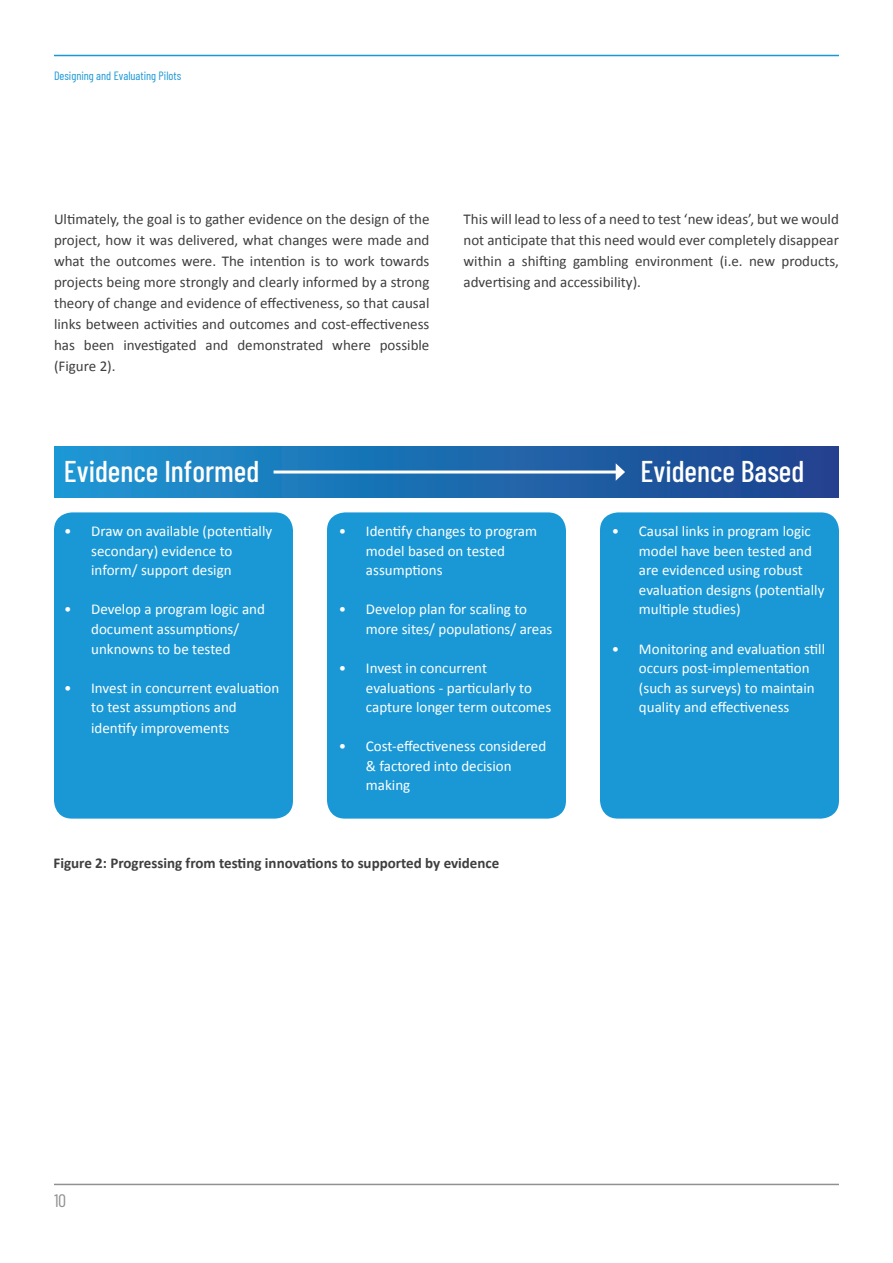
<style>
.page{position:relative;width:893px;height:1263px;background:#fff}
.page>*{position:absolute;margin:0;border:0;box-sizing:border-box;transform-origin:0 0}
.t1{font:500 30px "Barlow Condensed";color:#fff}
.t2{font:18px "Barlow Condensed";color:#8e918e}
.t3{font:15px/19.5px "Calibri";color:#fff}
.t4{font:15px/21px "Calibri";color:#3e3e3f;text-align:justify}
.t5{font:700 15px "Calibri";color:#3e3e3f}
.t6{font:12px "Barlow Condensed";color:#1a98d6}
</style>
<div class="page">
<hr style="left:54px;top:55px;width:785px;height:1px;background:#1a98d6">
<hr style="left:54px;top:1184px;width:785px;height:1px;background:#8e918e">
<div style="left:54px;top:512px;width:239px;height:307px;background:#1a98d6;border-radius:18px"></div>
<div style="left:327px;top:512px;width:239px;height:307px;background:#1a98d6;border-radius:18px"></div>
<div style="left:600px;top:512px;width:239px;height:307px;background:#1a98d6;border-radius:18px"></div>
<div style="left:54px;top:446px;width:785px;height:51px;background:linear-gradient(to right,#1c97d3,#1f418d)"></div>
<hr style="left:274px;top:470px;width:344px;height:3px;background:#fff">
<svg style="left:616px;top:463px;width:9px;height:18px"></svg>
<p class="t6" style="left:54px;top:68px;width:129px">Designing and Evaluating Pilots</p>
<p class="t4" style="left:54px;top:208px;width:377px">Ultimately, the goal is to gather evidence on the design of the project, how it was delivered, what changes were made and what the outcomes were. The intention is to work towards projects being more strongly and clearly informed by a strong theory of change and evidence of effectiveness, so that causal links between activities and outcomes and cost-effectiveness has been investigated and demonstrated where possible (Figure 2).</p>
<p class="t4" style="left:463px;top:208px;width:377px">This will lead to less of a need to test ‘new ideas’, but we would not anticipate that this need would ever completely disappear within a shifting gambling environment (i.e. new products, advertising and accessibility).</p>
<h1 class="t1" style="left:64px;top:453px;width:197px">Evidence Informed</h1>
<h1 class="t1" style="left:640px;top:453px;width:165px">Evidence Based</h1>
<p class="t3" style="left:91px;top:522px;width:183px;text-indent:-27px">• Draw on available (potentially secondary) evidence to inform/ support design</p>
<p class="t3" style="left:64px;top:600px;width:202px;text-align:center">• Develop a program logic and document assumptions/ unknowns to be tested</p>
<p class="t3" style="left:91px;top:678px;width:189px;text-indent:-27px">• Invest in concurrent evaluation to test assumptions and</p>
<p class="t3" style="left:91px;top:718px;width:140px">identify improvements</p>
<p class="t3" style="left:366px;top:522px;width:173px;text-indent:-27px">• Identify changes to program model based on tested assumptions</p>
<p class="t3" style="left:366px;top:600px;width:188px;text-indent:-27px">• Develop plan for scaling to more sites/ populations/ areas</p>
<p class="t3" style="left:366px;top:658px;width:187px;text-indent:-27px">• Invest in concurrent evaluations - particularly to capture longer term outcomes</p>
<p class="t3" style="left:366px;top:736px;width:182px;text-indent:-27px">• Cost-effectiveness considered &amp; factored into decision making</p>
<p class="t5" style="left:53px;top:853px;width:447px">Figure 2: Progressing from testing innovations to supported by evidence</p>
<p class="t3" style="left:639px;top:522px;width:187px;text-indent:-27px">• Causal links in program logic model have been tested and are evidenced using robust evaluation designs (potentially multiple studies)</p>
<p class="t3" style="left:639px;top:639px;width:188px;text-indent:-27px">• Monitoring and evaluation still occurs post-implementation (such as surveys) to maintain quality and effectiveness</p>
<p class="t2" style="left:54px;top:1190px;width:13px">10</p>
</div>
